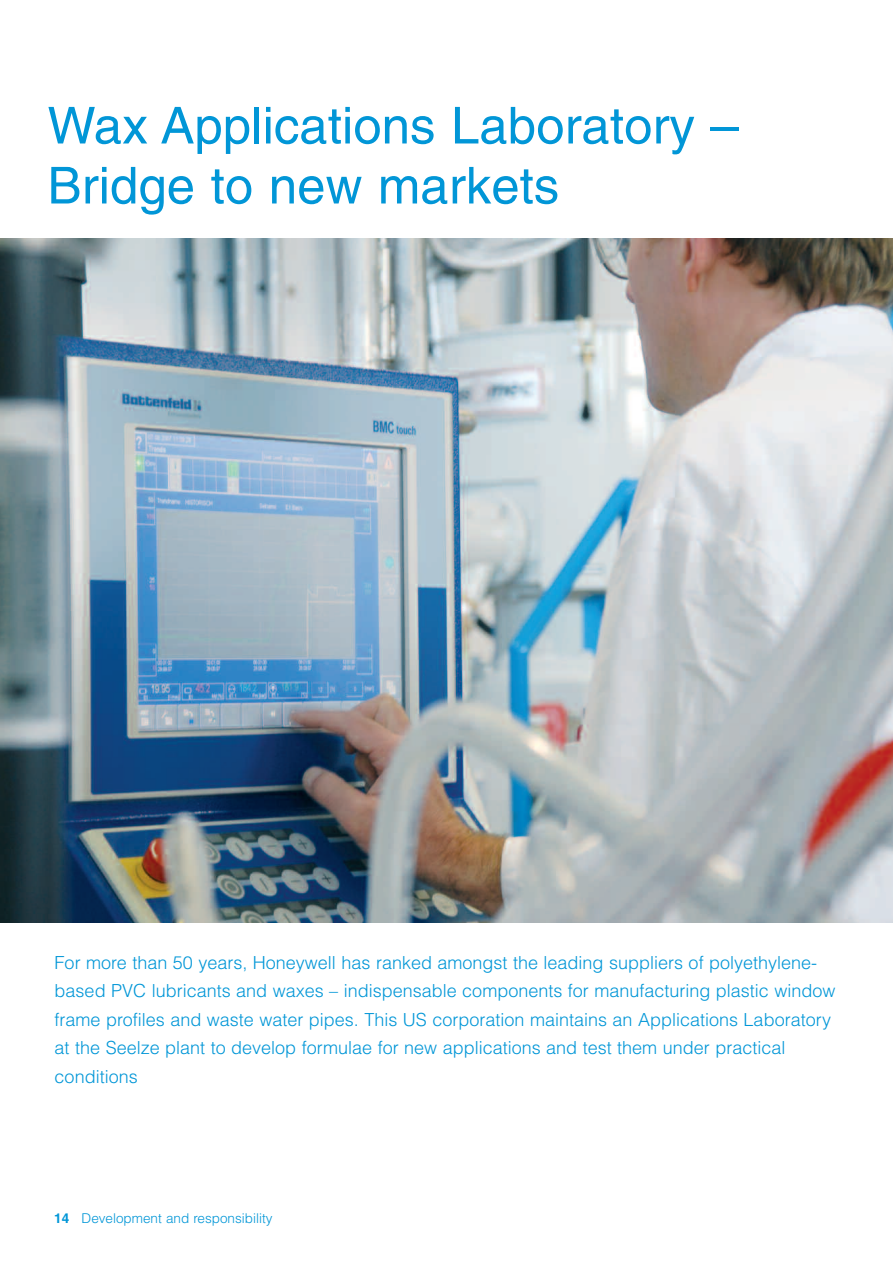
<style>
.page{position:relative;width:893px;height:1263px;background:#fff}
.page>*{position:absolute;margin:0;border:0;box-sizing:border-box;transform-origin:0 0}
.t1{font:51px/60px "Helvetica";color:#0196d7}
.t2{font:300 18px/28.5px "Helvetica";color:#0196d7}
.t3{font:300 13.5px "Helvetica";color:#0196d7}
.s1{font-weight:700}
</style>
<div class="page">
<img style="left:0;top:238px;width:893px;height:685px">
<h1 class="t1" style="left:48px;top:100px;width:693px">Wax Applications Laboratory –<br>Bridge to new markets</h1>
<p class="t2" style="left:55px;top:948px;width:782px">For more than 50 years, Honeywell has ranked amongst the leading suppliers of polyethylene&shy;based PVC lubricants and waxes – indispensable components for manufacturing plastic window frame profiles and waste water pipes. This US corporation maintains an Applications Laboratory at the Seelze plant to develop formulae for new applications and test them under practical conditions</p>
<p class="t3" style="left:54px;top:1210px;width:220px"><span class="s1">14</span> Development and responsibility</p>
</div>
